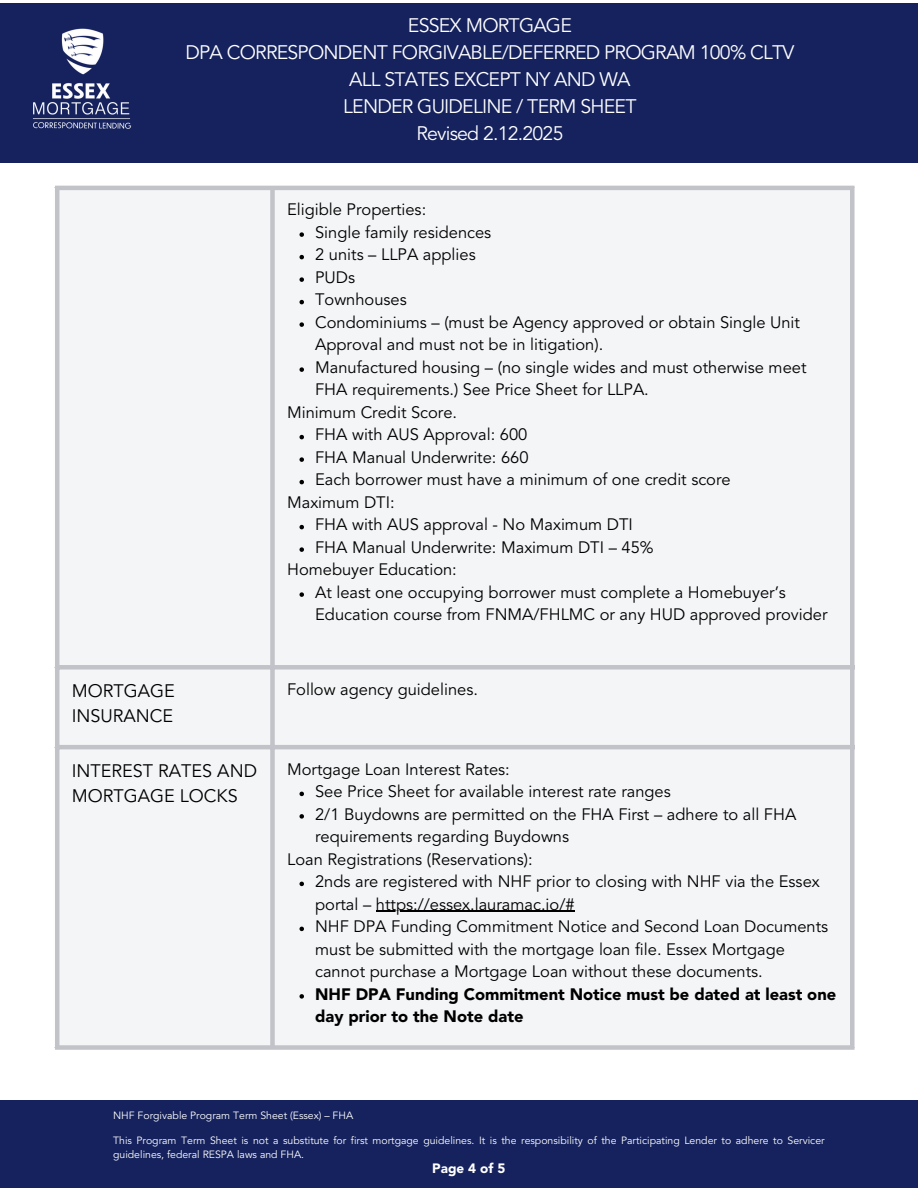
<style>
.page{position:relative;width:918px;height:1188px;background:#fff}
.page>*{position:absolute;margin:0;border:0;box-sizing:border-box;transform-origin:0 0}
.t1{font:19.5px/27px "Avenir LT Std";letter-spacing:-.04em;color:#fff;text-align:center}
.t2{font:18px/24.8px "Avenir LT Std";color:#000}
.t3{font:16.5px/22.5px "Avenir LT Std";color:#000}
.t4{font:900 16.5px/22.5px "Avenir LT Std";color:#000}
.t5{font:900 13.5px "Avenir LT Std";color:#fff}
.t6{font:10.5px/14.4px "Avenir LT Std";color:#fff}
.s1{font-weight:400}
</style>
<div class="page">
<div style="left:59px;top:190px;width:791px;height:855px;background:#f4f5f7"></div>
<svg style="left:299px;top:232px;width:5px;height:5px"></svg>
<svg style="left:299px;top:255px;width:5px;height:4px"></svg>
<svg style="left:299px;top:277px;width:5px;height:5px"></svg>
<svg style="left:299px;top:300px;width:5px;height:4px"></svg>
<svg style="left:299px;top:322px;width:5px;height:5px"></svg>
<svg style="left:299px;top:367px;width:5px;height:5px"></svg>
<svg style="left:299px;top:435px;width:5px;height:4px"></svg>
<svg style="left:299px;top:457px;width:5px;height:5px"></svg>
<svg style="left:299px;top:480px;width:5px;height:4px"></svg>
<svg style="left:299px;top:525px;width:5px;height:4px"></svg>
<svg style="left:299px;top:547px;width:5px;height:5px"></svg>
<svg style="left:299px;top:592px;width:5px;height:5px"></svg>
<svg style="left:299px;top:792px;width:5px;height:4px"></svg>
<svg style="left:299px;top:814px;width:5px;height:5px"></svg>
<svg style="left:299px;top:882px;width:5px;height:4px"></svg>
<hr style="left:376px;top:911px;width:199px;height:1px;background:#000">
<svg style="left:299px;top:927px;width:5px;height:4px"></svg>
<svg style="left:299px;top:994px;width:5px;height:5px"></svg>
<hr style="left:55px;top:190px;width:4px;height:855px;background:#c2c3c9">
<div style="left:270px;top:190px;width:5px;height:855px;background:#c2c3c9"></div>
<div style="left:850px;top:190px;width:5px;height:855px;background:#c2c3c9"></div>
<hr style="left:55px;top:186px;width:800px;height:4px;background:#c2c3c9">
<div style="left:55px;top:665px;width:800px;height:5px;background:#c2c3c9"></div>
<hr style="left:55px;top:745px;width:800px;height:4px;background:#c2c3c9">
<div style="left:55px;top:1045px;width:800px;height:5px;background:#c2c3c9"></div>
<div style="left:0;top:1100px;width:918px;height:88px;background:#15225d"></div>
<div style="left:0;top:3px;width:918px;height:159px;background:#15225d"></div>
<img style="left:33px;top:28px;width:98px;height:101px">
<p class="t1" style="left:186px;top:13px;width:610px">ESSEX MORTGAGE<br>DPA CORRESPONDENT FORGIVABLE/DEFERRED PROGRAM 100% CLTV<br>ALL STATES EXCEPT NY AND WA<br>LENDER GUIDELINE / TERM SHEET<br>Revised 2.12.2025</p>
<p class="t2" style="left:72px;top:680px;width:105px">MORTGAGE</p>
<p class="t2" style="left:72px;top:705px;width:103px">INSURANCE</p>
<p class="t3" style="left:287px;top:200px;width:141px">Eligible Properties:</p>
<h1 class="t3" style="left:315px;top:223px;width:178px">Single family residences</h1>
<p class="t3" style="left:315px;top:245px;width:162px">2 units – LLPA applies</p>
<p class="t3" style="left:315px;top:268px;width:42px">PUDs</p>
<p class="t3" style="left:315px;top:290px;width:93px">Townhouses</p>
<p class="t3" style="left:315px;top:313px;width:486px">Condominiums – (must be Agency approved or obtain Single Unit<br>Approval and must not be in litigation).</p>
<p class="t3" style="left:315px;top:358px;width:493px">Manufactured housing – (no single wides and must otherwise meet<br>FHA requirements.) See Price Sheet for LLPA.</p>
<p class="t3" style="left:287px;top:403px;width:172px">Minimum Credit Score.</p>
<p class="t3" style="left:315px;top:425px;width:214px">FHA with AUS Approval: 600</p>
<p class="t3" style="left:315px;top:448px;width:215px">FHA Manual Underwrite: 660</p>
<p class="t3" style="left:315px;top:470px;width:417px">Each borrower must have a minimum of one credit score</p>
<p class="t3" style="left:287px;top:493px;width:109px">Maximum DTI:</p>
<p class="t3" style="left:315px;top:515px;width:319px">FHA with AUS approval - No Maximum DTI</p>
<p class="t3" style="left:315px;top:538px;width:340px">FHA Manual Underwrite: Maximum DTI – 45%</p>
<p class="t3" style="left:287px;top:560px;width:171px">Homebuyer Education:</p>
<p class="t3" style="left:315px;top:583px;width:514px">At least one occupying borrower must complete a Homebuyer’s<br>Education course from FNMA/FHLMC or any HUD approved provider</p>
<p class="t3" style="left:287px;top:679px;width:192px">Follow agency guidelines.</p>
<p class="t2" style="left:72px;top:760px;width:187px">INTEREST RATES AND<br>MORTGAGE LOCKS</p>
<p class="t3" style="left:287px;top:759px;width:224px">Mortgage Loan Interest Rates:</p>
<p class="t3" style="left:315px;top:782px;width:357px">See Price Sheet for available interest rate ranges</p>
<p class="t3" style="left:315px;top:804px;width:483px">2/1 Buydowns are permitted on the FHA First – adhere to all FHA requirements regarding Buydowns</p>
<p class="t3" style="left:287px;top:849px;width:247px">Loan Registrations (Reservations):</p>
<p class="t3" style="left:315px;top:872px;width:506px">2nds are registered with NHF prior to closing with NHF via the Essex portal – https://essex.lauramac.io/#</p>
<p class="t3" style="left:315px;top:917px;width:515px">NHF DPA Funding Commitment Notice and Second Loan Documents must be submitted with the mortgage loan file. Essex Mortgage</p>
<p class="t4" style="left:315px;top:962px;width:523px"><span class="s1">cannot purchase a Mortgage Loan without these documents.<br></span>NHF DPA Funding Commitment Notice must be dated at least one day prior to the Note date</p>
<p class="t6" style="left:113px;top:1109px;width:242px">NHF Forgivable Program Term Sheet (Essex) – FHA</p>
<p class="t6" style="left:113px;top:1134px;width:713px">This Program Term Sheet is not a substitute for first mortgage guidelines. It is the responsibility of the Participating Lender to adhere to Servicer guidelines, federal RESPA laws and FHA.</p>
<p class="t5" style="left:432px;top:1163px;width:75px">Page 4 of 5</p>
</div>
